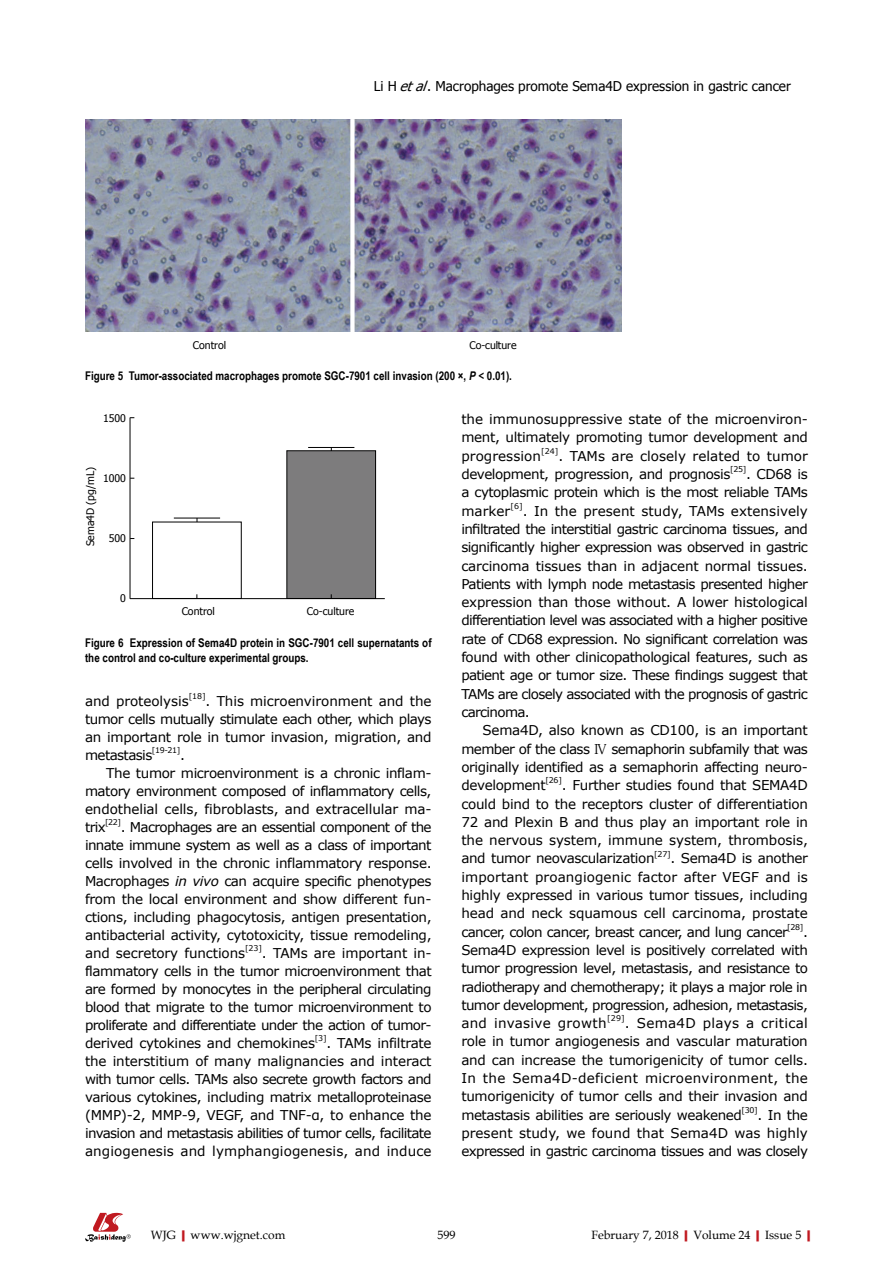
<style>
.page{position:relative;width:893px;height:1263px;background:#fff}
.page>*{position:absolute;margin:0;border:0;box-sizing:border-box;transform-origin:0 0}
.t1{font:13.5px/18.3px "Verdana";letter-spacing:-.035em;color:#000;text-align:justify}
.t2{font:13.5px "Verdana";letter-spacing:-.005em;color:#000}
.t3{font:13.5px "Tahoma";color:#000}
.t4{font:13.5px "Verdana";letter-spacing:-.055em;color:#000}
.t5{font:13.5px "Verdana";letter-spacing:-.015em;color:#000}
.t6{font:13.5px "Verdana";letter-spacing:-.01em;color:#000}
.t7{font:13.5px "Verdana";letter-spacing:.005em;color:#000}
.t8{font:700 12px/15px "Arial Narrow";color:#000}
.t9{font:12px "Book Antiqua";color:#000}
.t10{font:10.5px "Tahoma";color:#000}
.t11{font:7.8px "Verdana";letter-spacing:-.03em;color:#000}
.s1{font-style:italic}
.s2{font-family:"Koz Min Pro"}
.s3{font-weight:700;color:#c01920}
</style>
<div class="page">
<svg style="left:85px;top:1213px;width:46px;height:29px"></svg>
<img style="left:85px;top:119px;width:537px;height:212px">
<div style="left:350px;top:119px;width:5px;height:214px;background:#fff"></div>
<div style="left:287px;top:451px;width:89px;height:147px;background:#7d7c7d"></div>
<div style="left:287px;top:450px;width:89px;height:149px;border:1px solid #000"></div>
<hr style="left:130px;top:417px;width:1px;height:182px;background:#000">
<hr style="left:130px;top:598px;width:255px;height:1px;background:#000">
<div style="left:152px;top:522px;width:89px;height:77px;border:1px solid #000"></div>
<hr style="left:174px;top:518px;width:46px;height:1px;background:#000">
<hr style="left:308px;top:447px;width:46px;height:1px;background:#000">
<p class="t3" style="left:374px;top:77px;width:419px">Li H <span class="s1">etal</span>. Macrophages promote Sema4D expression in gastric cancer</p>
<p class="t10" style="left:193px;top:338px;width:35px">Control</p>
<p class="t10" style="left:469px;top:338px;width:49px">Co-culture</p>
<p class="t8" style="left:85px;top:367px;width:428px">Figure 5 Tumor-associated macrophages promote SGC-7901 cell invasion (200 ×, <span class="s1">P</span> &lt; 0.01).</p>
<p class="t10" style="left:103px;top:411px;width:24px">1500</p>
<p class="t10" style="left:83px;top:546px;width:81px;rotate:-90deg">Sema4D (pg/mL)</p>
<p class="t10" style="left:103px;top:471px;width:24px">1000</p>
<p class="t10" style="left:109px;top:531px;width:19px">500</p>
<p class="t10" style="left:120px;top:591px;width:7px">0</p>
<p class="t10" style="left:182px;top:604px;width:35px">Control</p>
<p class="t10" style="left:307px;top:604px;width:49px">Co-culture</p>
<p class="t8" style="left:85px;top:635px;width:348px">Figure 6 Expression of Sema4D protein in SGC-7901 cell supernatants of the control and co-culture experimental groups.</p>
<p class="t2" style="left:85px;top:693px;width:105px">and proteolysis</p>
<p class="t11" style="left:189px;top:691px;width:19px">[18]</p>
<p class="t1" style="left:85px;top:692px;width:348px;text-indent:121px">. This microenvironment and the tumor cells mutually stimulate each other, which plays an important role in tumor invasion, migration, and metastasis</p>
<p class="t11" style="left:152px;top:745px;width:30px">[19-21]</p>
<p class="t1" style="left:180px;top:746px;width:6px">.</p>
<p class="t1" style="left:106px;top:764px;width:327px">The tumor microenvironment is a chronic inflam-</p>
<p class="t1" style="left:85px;top:782px;width:348px">matory environment composed of inflammatory cells,</p>
<p class="t2" style="left:85px;top:801px;width:348px">endothelial cells, fibroblasts, and extracellular ma-</p>
<p class="t1" style="left:85px;top:818px;width:22px">trix</p>
<p class="t11" style="left:105px;top:817px;width:17px">[22]</p>
<p class="t1" style="left:85px;top:818px;width:348px;text-indent:36px">. Macrophages are an essential component of the innate immune system as well as a class of important cells involved in the chronic inflammatory response.<br>Macrophages <span class="s1">in vivo</span> can acquire specific phenotypes from the local environment and show different fun&shy;ctions, including phagocytosis, antigen presentation, antibacterial activity, cytotoxicity, tissue remodeling, and secretory functions</p>
<p class="t11" style="left:245px;top:943px;width:18px">[23]</p>
<p class="t1" style="left:85px;top:944px;width:348px;text-align:left;text-indent:177px">. TAMs are important in&shy;flammatory cells in the tumor microenvironment that are formed by monocytes in the peripheral circulating blood that migrate to the tumor microenvironment to proliferate and differentiate under the action of tumor&shy;derived cytokines and chemokines</p>
<p class="t11" style="left:315px;top:1033px;width:13px">[3]</p>
<p class="t1" style="left:85px;top:1034px;width:348px;text-indent:241px">. TAMs infiltrate the interstitium of many malignancies and interact with tumor cells. TAMs also secrete growth factors and various cytokines, including matrix metalloproteinase (MMP)-2, MMP-9, VEGF, and TNF-α, to enhance the invasion and metastasis abilities of tumor cells, facilitate angiogenesis and lymphangiogenesis, and induce</p>
<p class="t1" style="left:461px;top:410px;width:348px">the immunosuppressive state of the microenviron&shy;ment, ultimately promoting tumor development and progression</p>
<p class="t11" style="left:541px;top:446px;width:19px">[24]</p>
<p class="t1" style="left:461px;top:446px;width:348px;text-indent:97px">. TAMs are closely related to tumor development, progression, and prognosis</p>
<p class="t11" style="left:730px;top:464px;width:18px">[25]</p>
<p class="t1" style="left:461px;top:464px;width:348px;text-indent:285px">. CD68 is a cytoplasmic protein which is the most reliable TAMs marker</p>
<p class="t11" style="left:510px;top:501px;width:14px">[6]</p>
<p class="t7" style="left:523px;top:502px;width:287px">. In the present study, TAMs extensively</p>
<p class="t1" style="left:461px;top:519px;width:348px">infiltrated the interstitial gastric carcinoma tissues, and</p>
<p class="t1" style="left:461px;top:538px;width:348px">significantly higher expression was observed in gastric</p>
<p class="t6" style="left:461px;top:557px;width:348px">carcinoma tissues than in adjacent normal tissues.</p>
<p class="t1" style="left:461px;top:574px;width:348px">Patients with lymph node metastasis presented higher</p>
<p class="t5" style="left:461px;top:594px;width:348px">expression than those without. A lower histological</p>
<p class="t4" style="left:461px;top:612px;width:348px">differentiation level was associated with a higher positive</p>
<p class="t1" style="left:461px;top:629px;width:348px">rate of CD68 expression. No significant correlation was</p>
<p class="t1" style="left:461px;top:647px;width:348px">found with other clinicopathological features, such as</p>
<p class="t1" style="left:461px;top:666px;width:348px">patient age or tumor size. These findings suggest that</p>
<p class="t1" style="left:461px;top:684px;width:348px">TAMs are closely associated with the prognosis of gastric</p>
<p class="t1" style="left:461px;top:702px;width:70px">carcinoma.</p>
<p class="t1" style="left:483px;top:721px;width:327px">Sema4D, also known as CD100, is an important</p>
<p class="t1" style="left:461px;top:739px;width:348px">member of the class <span class="s2">Ⅳ</span> semaphorin subfamily that was</p>
<p class="t1" style="left:461px;top:757px;width:348px">originally identified as a semaphorin affecting neuro-</p>
<p class="t1" style="left:461px;top:776px;width:86px">development</p>
<p class="t11" style="left:545px;top:776px;width:18px">[26]</p>
<p class="t1" style="left:461px;top:776px;width:348px;text-indent:100px">. Further studies found that SEMA4D could bind to the receptors cluster of differ-entiation 72 and Plexin B and thus play an important role in the nervous system, immune system, thrombosis, and tumor neovascularization</p>
<p class="t11" style="left:654px;top:849px;width:18px">[27]</p>
<p class="t1" style="left:461px;top:849px;width:348px;text-indent:209px">. Sema4D is another important proangiogenic factor after VEGF and is highly expressed in various tumor tissues, including head and neck squamous cell carcinoma, prostate cancer, colon cancer, breast cancer, and lung cancer</p>
<p class="t11" style="left:787px;top:922px;width:18px">[28]</p>
<p class="t1" style="left:461px;top:922px;width:348px;text-indent:342px">.<br>Sema4D expression level is positively correlated with tumor progression level, metastasis, and resistance to radiotherapy and chemotherapy; it plays a major role in tumor development, progression, adhesion, metastasis, and invasive growth</p>
<p class="t11" style="left:607px;top:1013px;width:19px">[29]</p>
<p class="t1" style="left:461px;top:1013px;width:348px;text-indent:164px">. Sema4D plays a critical role in tumor angiogenesis and vascular maturation and can increase the tumorigenicity of tumor cells.<br>In the Sema4D-deficient microenvironment, the tumorigenicity of tumor cells and their invasion and metastasis abilities are seriously weakened</p>
<p class="t11" style="left:741px;top:1105px;width:18px">[30]</p>
<p class="t1" style="left:461px;top:1105px;width:348px;text-indent:296px">. In the present study, we found that Sema4D was highly expressed in gastric carcinoma tissues and was closely</p>
<p class="t9" style="left:151px;top:1226px;width:136px">WJG<span class="s3">|</span>www.wjgnet.com</p>
<p class="t9" style="left:437px;top:1226px;width:19px">599</p>
<p class="t9" style="left:591px;top:1226px;width:226px">February 7, 2018<span class="s3">|</span>Volume 24<span class="s3">|</span>Issue 5<span class="s3">|</span></p>
</div>
